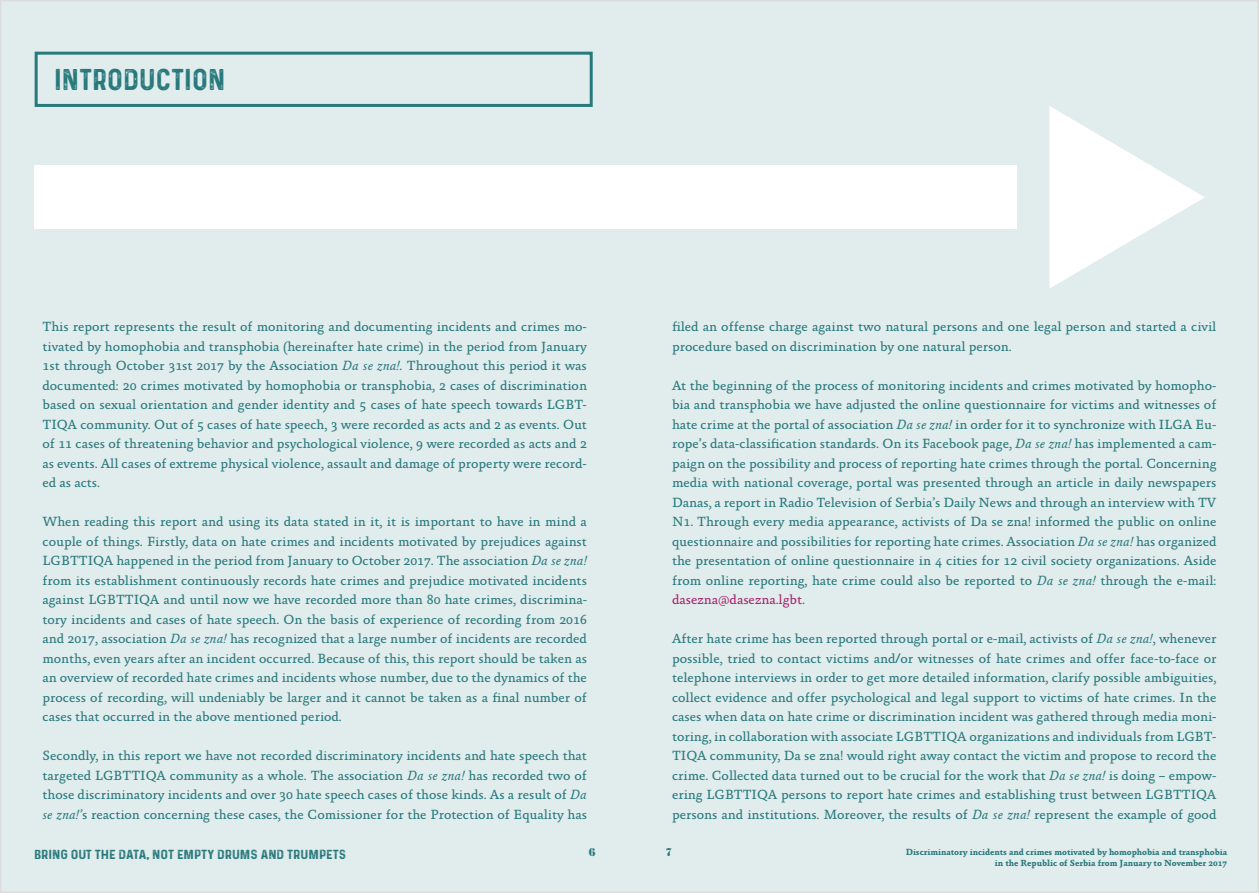
<style>
.page{position:relative;width:1259px;height:893px;background:#fff}
.page>*{position:absolute;margin:0;border:0;box-sizing:border-box;transform-origin:0 0}
.t1{font:24px "Prequel Demo";letter-spacing:.01em;color:#28797c}
.t2{font:13.5px/19.5px "Absara Pro";color:#28797c;text-align:justify}
.t3{font:10.5px "Prequel Demo";color:#28797c;scale:1.1 1}
.t4{font:10.5px "Stencil Std";color:#28797c}
.t5{font:700 9px/10.8px "Absara Pro";color:#28797c;text-align:right}
.s1{font-style:italic}
.s2{color:#a8246c}
</style>
<div class="page">
<div style="left:1px;top:1px;width:1257px;height:891px;background:#e1eced"></div>
<div style="left:35px;top:52px;width:558px;height:55px;border:3px solid #28797c"></div>
<div style="left:35px;top:166px;width:590px;height:63px;background:#fff"></div>
<div style="left:625px;top:166px;width:391px;height:63px;background:#fff"></div>
<svg style="left:1049px;top:106px;width:156px;height:182px"></svg>
<h1 class="t1" style="left:54px;top:63px;width:173px">INTRODUCTION</h1>
<p class="t2" style="left:43px;top:318px;width:546px">This report represents the result of monitoring and documenting incidents and crimes mo&shy;tivated by homophobia and transphobia (hereinafter hate crime) in the period from January 1st through October 31st 2017 by the Association <span class="s1">Da se zna!.</span> Throughout this period it was documented: 20 crimes motivated by homophobia or transphobia, 2 cases of discrimination based on sexual orientation and gender identity and 5 cases of hate speech towards LGBT-TIQA community. Out of 5 cases of hate speech, 3 were recorded as acts and 2 as events. Out of 11 cases of threatening behavior and psychological violence, 9 were recorded as acts and 2 as events. All cases of extreme physical violence, assault and damage of property were record&shy;ed as acts.</p>
<p class="t2" style="left:43px;top:513px;width:546px">When reading this report and using its data stated in it, it is important to have in mind a couple of things. Firstly, data on hate crimes and incidents motivated by prejudices against LGBTTIQA happened in the period from January to October 2017. The association <span class="s1">Da se zna! </span>from its establishment continuously records hate crimes and prejudice motivated incidents against LGBTTIQA and until now we have recorded more than 80 hate crimes, discrimina&shy;tory incidents and cases of hate speech. On the basis of experience of recording from 2016 and 2017, association <span class="s1">Da se zna!</span> has recognized that a large number of incidents are recorded months, even years after an incident occurred. Because of this, this report should be taken as an overview of recorded hate crimes and incidents whose number, due to the dynamics of the process of recording, will undeniably be larger and it cannot be taken as a final number of cases that occurred in the above mentioned period.</p>
<p class="t2" style="left:43px;top:747px;width:546px">Secondly, in this report we have not recorded discriminatory incidents and hate speech that targeted LGBTTIQA community as a whole. The association <span class="s1">Da se zna!</span> has recorded two of those discriminatory incidents and over 30 hate speech cases of those kinds. As a result of <span class="s1">Da se zna!’</span>s reaction concerning these cases, the Comissioner for the Protection of Equality has</p>
<p class="t2" style="left:672px;top:318px;width:546px">filed an offense charge against two natural persons and one legal person and started a civil procedure based on discrimination by one natural person.</p>
<p class="t2" style="left:672px;top:376px;width:546px">At the beginning of the process of monitoring incidents and crimes motivated by homopho&shy;bia and transphobia we have adjusted the online questionnaire for victims and witnesses of hate crime at the portal of association <span class="s1">Da se zna!</span> in order for it to synchronize with ILGA Eu&shy;rope’s data-classification standards. On its Facebook page, <span class="s1">Da se zna!</span> has implemented a cam&shy;paign on the possibility and process of reporting hate crimes through the portal. Concerning media with national coverage, portal was presented through an article in daily newspapers Danas, a report in Radio Television of Serbia’s Daily News and through an interview with TV N1. Through every media appearance, activists of Da se zna! informed the public on online questionnaire and possibilities for reporting hate crimes. Association <span class="s1">Da se zna!</span> has organized the presentation of online questionnaire in 4 cities for 12 civil society organizations. Aside from online reporting, hate crime could also be reported to <span class="s1">Da se zna!</span> through the e-mail: <span class="s2">dasezna@dasezna.lgbt</span>.</p>
<p class="t2" style="left:672px;top:630px;width:546px">After hate crime has been reported through portal or e-mail, activists of <span class="s1">Da se zna!</span>, whenever possible, tried to contact victims and/or witnesses of hate crimes and offer face-to-face or telephone interviews in order to get more detailed information, clarify possible ambiguities, collect evidence and offer psychological and legal support to victims of hate crimes. In the cases when data on hate crime or discrimination incident was gathered through media moni&shy;toring, in collaboration with associate LGBTTIQA organizations and individuals from LGBT-TIQA community, Da se zna! would right away contact the victim and propose to record the crime. Collected data turned out to be crucial for the work that <span class="s1">Da se zna!</span> is doing – empow&shy;ering LGBTTIQA persons to report hate crimes and establishing trust between LGBTTIQA persons and institutions. Moreover, the results of <span class="s1">Da se zna!</span> represent the example of good</p>
<p class="t4" style="left:589px;top:845px;width:8px">6</p>
<p class="t4" style="left:665px;top:845px;width:8px">7</p>
<p class="t3" style="left:34px;top:847px;width:285px">BRING OUT THE DATA, NOT EMPTY DRUMS AND TRUMPETS</p>
<p class="t5" style="left:905px;top:847px;width:323px">Discriminatory incidents and crimes motivated by homophobia and transphobia in the Republic of Serbia from January to November 2017</p>
</div>
